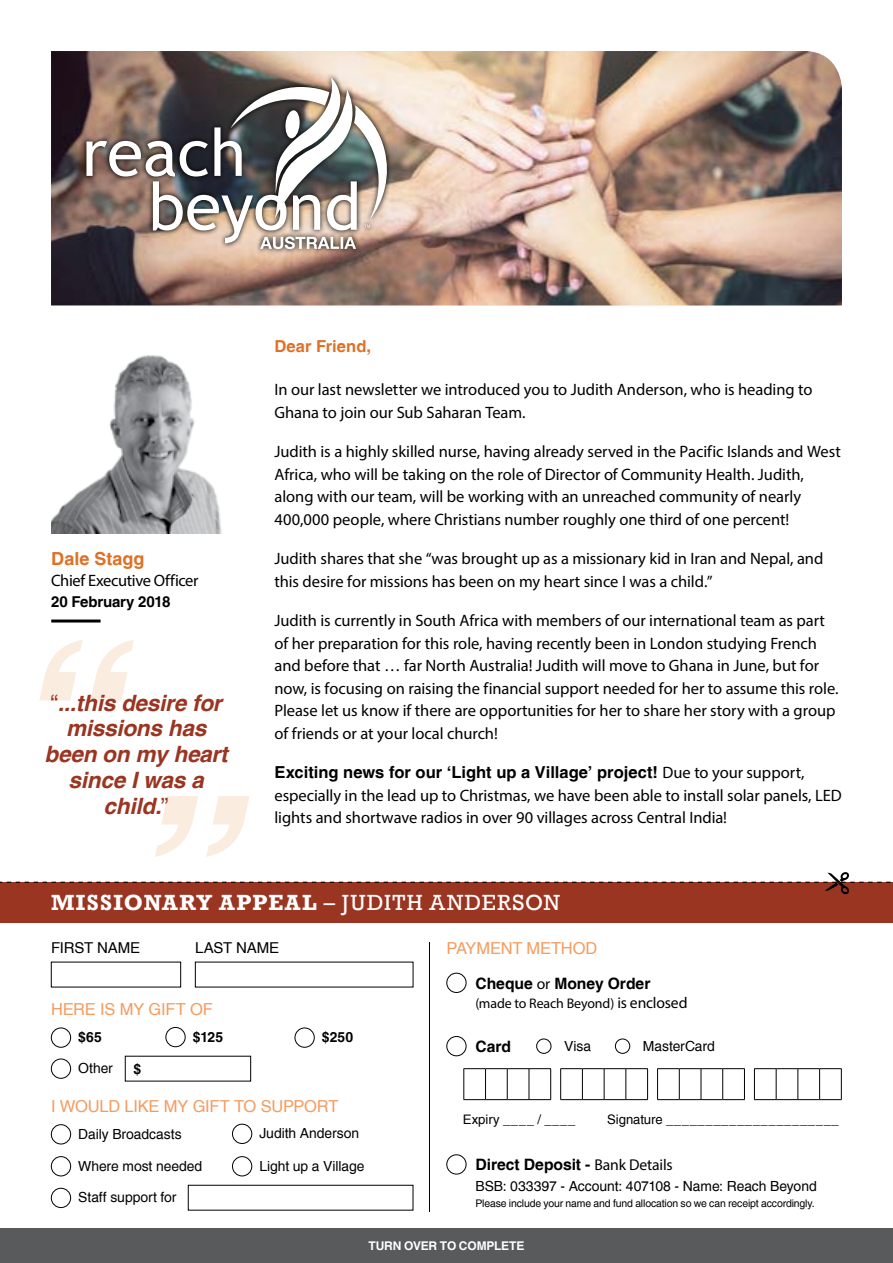
<style>
.page{position:relative;width:893px;height:1263px;background:#fff}
.page>*{position:absolute;margin:0;border:0;box-sizing:border-box;transform-origin:0 0}
.t1{font:italic 700 22.5px/25.8px "Helvetica";letter-spacing:-.01em;color:#9a3521;text-align:center}
.t2{font:700 22.5px "Rockwell";letter-spacing:.06em;color:#fff}
.t3{font:700 18px "Helvetica";color:#de7126}
.t4{font:16.5px/22.5px "Myriad Pro";letter-spacing:-.005em;color:#000}
.t5{font:700 16.5px "Helvetica";color:#000}
.t6{font:16.5px "Helvetica";letter-spacing:-.015em;color:#f39d60}
.t7{font:16.5px "Myriad Pro";letter-spacing:-.025em;color:#000}
.t8{font:700 16.5px "Helvetica";letter-spacing:.005em;color:#de7126}
.t9{font:700 15.6px "Helvetica";color:#000}
.t10{font:15px "Helvetica";letter-spacing:-.01em;color:#000}
.t11{font:700 15px "Helvetica";letter-spacing:-.01em;color:#000}
.t12{font:13.95px "Helvetica";letter-spacing:-.005em;color:#000}
.t13{font:13.95px "Myriad Pro";letter-spacing:-.005em;color:#000}
.t14{font:700 13.95px "Helvetica";letter-spacing:.005em;color:#000}
.t15{font:13.05px "Helvetica";letter-spacing:-.005em;color:#000}
.t16{font:700 12px "Helvetica";letter-spacing:-.01em;color:#fff}
.t17{font:10.5px "Helvetica";letter-spacing:-.015em;color:#000}
.s1{font-weight:400;font-style:normal}
.s2{font-family:"Myriad Pro";font-weight:400}
.s3{font-weight:400}
.s4{font-size:15.6px}
</style>
<div class="page">
<div style="left:0;top:882px;width:893px;height:40px;background:#9a3521"></div>
<svg style="left:39px;top:640px;width:95px;height:60px"></svg>
<svg style="left:155px;top:796px;width:94px;height:61px"></svg>
<img style="left:51px;top:51px;width:791px;height:254px">
<svg style="left:81px;top:73px;width:312px;height:176px;background:#88746b"></svg>
<svg style="left:254px;top:249px;width:107px;height:6px"></svg>
<img style="left:86px;top:77px;width:305px;height:172px">
<img style="left:51px;top:355px;width:171px;height:178px">
<hr style="left:51px;top:619px;width:50px;height:3px;background:#000">
<svg style="left:0;top:872px;width:891px;height:22px"></svg>
<div style="left:51px;top:1188px;width:20px;height:20px;border:1px solid #000;border-radius:50%"></div>
<div style="left:51px;top:1124px;width:20px;height:20px;border:1px solid #000;border-radius:50%"></div>
<div style="left:232px;top:1124px;width:20px;height:20px;border:1px solid #000;border-radius:50%"></div>
<div style="left:51px;top:1156px;width:20px;height:20px;border:1px solid #000;border-radius:50%"></div>
<div style="left:446px;top:973px;width:20px;height:20px;border:1px solid #000;border-radius:50%"></div>
<div style="left:446px;top:1154px;width:20px;height:20px;border:1px solid #000;border-radius:50%"></div>
<div style="left:51px;top:1028px;width:20px;height:19px;border:1px solid #000;border-radius:50%"></div>
<div style="left:166px;top:1027px;width:19px;height:20px;border:1px solid #000;border-radius:50%"></div>
<div style="left:295px;top:1028px;width:20px;height:19px;border:1px solid #000;border-radius:50%"></div>
<div style="left:51px;top:1059px;width:20px;height:19px;border:1px solid #000;border-radius:50%"></div>
<hr style="left:429px;top:942px;width:1px;height:270px;background:#000">
<div style="left:446px;top:1036px;width:20px;height:20px;border:1px solid #000;border-radius:50%"></div>
<div style="left:536px;top:1039px;width:15px;height:15px;border:1px solid #000;border-radius:50%"></div>
<div style="left:615px;top:1039px;width:15px;height:15px;border:1px solid #000;border-radius:50%"></div>
<hr style="left:463px;top:1069px;width:1px;height:30px;background:#000">
<svg style="left:463px;top:1068px;width:88px;height:1px"></svg>
<hr style="left:485px;top:1069px;width:1px;height:30px;background:#000">
<hr style="left:507px;top:1069px;width:1px;height:30px;background:#000">
<hr style="left:529px;top:1069px;width:1px;height:30px;background:#000">
<svg style="left:463px;top:1099px;width:88px;height:1px"></svg>
<hr style="left:550px;top:1069px;width:1px;height:30px;background:#000">
<hr style="left:560px;top:1069px;width:1px;height:30px;background:#000">
<svg style="left:560px;top:1068px;width:88px;height:1px"></svg>
<hr style="left:582px;top:1069px;width:1px;height:30px;background:#000">
<hr style="left:604px;top:1069px;width:1px;height:30px;background:#000">
<hr style="left:626px;top:1069px;width:1px;height:30px;background:#000">
<svg style="left:560px;top:1099px;width:88px;height:1px"></svg>
<hr style="left:647px;top:1069px;width:1px;height:30px;background:#000">
<hr style="left:657px;top:1069px;width:1px;height:30px;background:#000">
<svg style="left:657px;top:1068px;width:88px;height:1px"></svg>
<hr style="left:679px;top:1069px;width:1px;height:30px;background:#000">
<hr style="left:701px;top:1069px;width:1px;height:30px;background:#000">
<hr style="left:722px;top:1069px;width:1px;height:30px;background:#000">
<svg style="left:657px;top:1099px;width:88px;height:1px"></svg>
<hr style="left:744px;top:1069px;width:1px;height:30px;background:#000">
<hr style="left:754px;top:1069px;width:1px;height:30px;background:#000">
<svg style="left:754px;top:1068px;width:88px;height:1px"></svg>
<hr style="left:776px;top:1069px;width:1px;height:30px;background:#000">
<hr style="left:798px;top:1069px;width:1px;height:30px;background:#000">
<hr style="left:819px;top:1069px;width:1px;height:30px;background:#000">
<hr style="left:841px;top:1069px;width:1px;height:30px;background:#000">
<svg style="left:754px;top:1099px;width:88px;height:1px"></svg>
<div style="left:0;top:1229px;width:893px;height:34px;background:#595a5b"></div>
<div style="left:232px;top:1156px;width:20px;height:20px;border:1px solid #000;border-radius:50%"></div>
<p class="t3" style="left:51px;top:548px;width:95px">Dale Stagg</p>
<p class="t7" style="left:51px;top:570px;width:149px">Chief Executive Officer</p>
<p class="t11" style="left:51px;top:592px;width:121px">20 February 2018</p>
<h1 class="t1" style="left:45px;top:690px;width:185px"><span class="s1">“</span>...this desire for missions has been on my heart since I was a child.<span class="s1">”</span></h1>
<p class="t8" style="left:274px;top:336px;width:98px">Dear Friend,</p>
<p class="t4" style="left:274px;top:378px;width:539px">In our last newsletter we introduced you to Judith Anderson, who is heading to<br>Ghana to join our Sub Saharan Team.</p>
<p class="t4" style="left:274px;top:440px;width:568px">Judith is a highly skilled nurse, having already served in the Pacific Islands and West Africa, who will be taking on the role of Director of Community Health. Judith, along with our team, will be working with an unreached community of nearly 400,000 people, where Christians number roughly one third of one percent!</p>
<p class="t4" style="left:274px;top:547px;width:550px">Judith shares that she “was brought up as a missionary kid in Iran and Nepal, and this desire for missions has been on my heart since I was a child.”</p>
<p class="t4" style="left:274px;top:609px;width:566px">Judith is currently in South Africa with members of our international team as part of her preparation for this role, having recently been in London studying French and before that … far North Australia! Judith will move to Ghana in June, but for now, is focusing on raising the financial support needed for her to assume this role.<br>Please let us know if there are opportunities for her to share her story with a group of friends or at your local church!</p>
<p class="t5" style="left:274px;top:762px;width:532px">Exciting news for our ‘Light up a Village’ project! <span class="s2">Due to your support,</span></p>
<p class="t4" style="left:274px;top:784px;width:569px">especially in the lead up to Christmas, we have been able to install solar panels, LED lights and shortwave radios in over 90 villages across Central India!</p>
<h1 class="t2" style="left:51px;top:889px;width:510px">MISSIONARY APPEAL <span class="s3">– JUDITH ANDERSON</span></h1>
<p class="t10" style="left:51px;top:939px;width:91px">FIRST NAME</p>
<p class="t10" style="left:195px;top:939px;width:86px">LAST NAME</p>
<p class="t6" style="left:51px;top:999px;width:163px">HERE IS MY GIFT OF</p>
<p class="t14" style="left:78px;top:1029px;width:25px">$65</p>
<p class="t14" style="left:193px;top:1028px;width:32px">$125</p>
<p class="t14" style="left:322px;top:1029px;width:33px">$250</p>
<p class="t12" style="left:78px;top:1060px;width:36px">Other</p>
<p class="t14" style="left:133px;top:1060px;width:9px">$</p>
<p class="t6" style="left:51px;top:1097px;width:289px">I WOULD LIKE MY GIFT TO SUPPORT</p>
<p class="t12" style="left:78px;top:1126px;width:105px">Daily Broadcasts</p>
<p class="t12" style="left:259px;top:1125px;width:101px">Judith Anderson</p>
<p class="t12" style="left:78px;top:1158px;width:126px">Where most needed</p>
<p class="t12" style="left:259px;top:1158px;width:107px">Light up a Village</p>
<p class="t12" style="left:78px;top:1189px;width:100px">Staff support for</p>
<p class="t6" style="left:447px;top:939px;width:152px">PAYMENT METHOD</p>
<p class="t9" style="left:475px;top:974px;width:176px">Cheque <span class="s2">or</span> Money Order</p>
<p class="t13" style="left:475px;top:994px;width:214px">(made to Reach Beyond) <span class="s4">is enclosed</span></p>
<p class="t9" style="left:475px;top:1037px;width:37px">Card</p>
<p class="t12" style="left:564px;top:1038px;width:29px">Visa</p>
<p class="t12" style="left:643px;top:1038px;width:74px">MasterCard</p>
<p class="t15" style="left:463px;top:1111px;width:114px">Expiry ____ / ____</p>
<p class="t15" style="left:607px;top:1111px;width:233px">Signature ______________________</p>
<p class="t9" style="left:475px;top:1155px;width:199px">Direct Deposit - <span class="s2">Bank Details</span></p>
<p class="t12" style="left:475px;top:1178px;width:343px">BSB: 033397 - Account: 407108 - Name: Reach Beyond</p>
<p class="t17" style="left:475px;top:1197px;width:341px">Please include your name and fund allocation so we can receipt accordingly.</p>
<p class="t16" style="left:368px;top:1239px;width:157px">TURN OVER TO COMPLETE</p>
</div>
